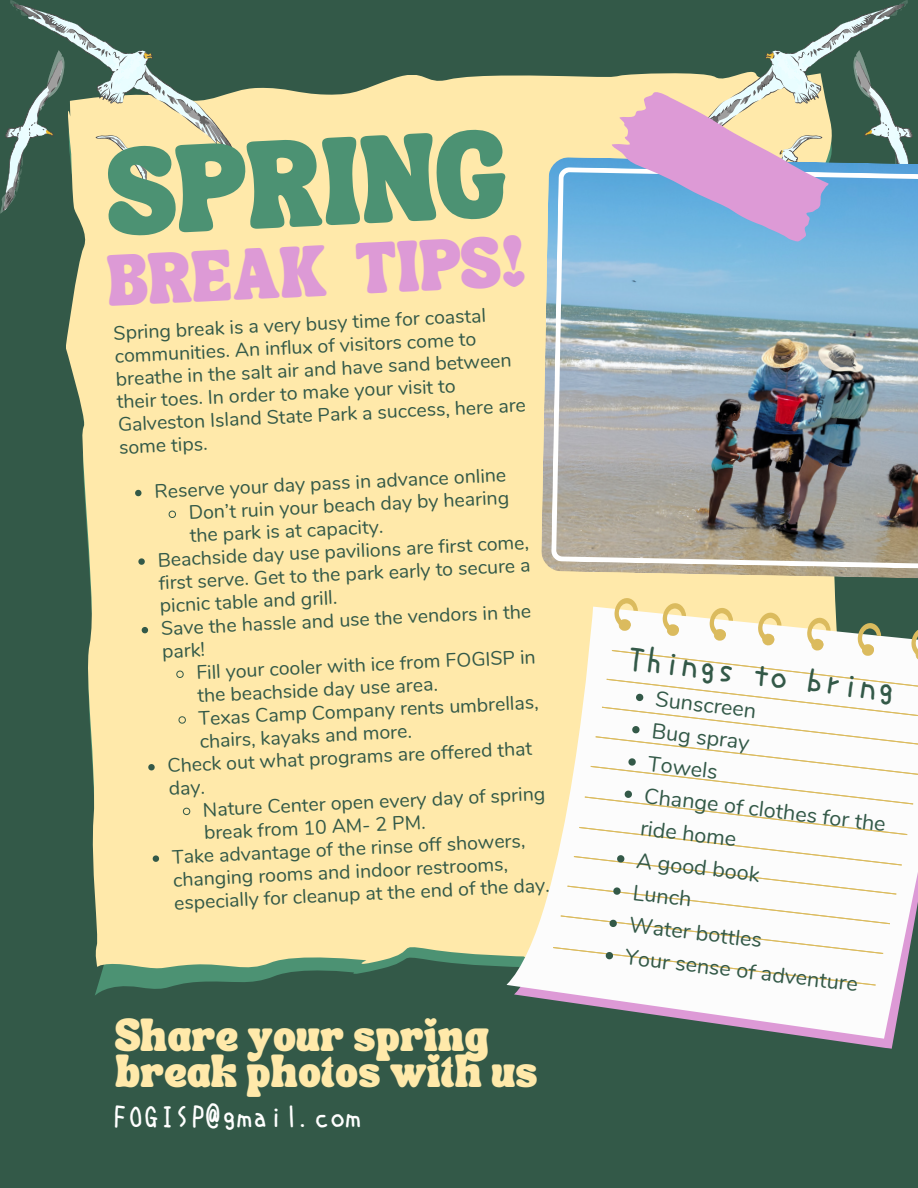
<style>
.page{position:relative;width:918px;height:1188px;background:#335948}
.page>*{position:absolute;margin:0;border:0;box-sizing:border-box;transform-origin:0 0}
.t1{font:60.6px "TANSONGBIRD";color:#4c9273}
.t2{font:36px "uzura font";color:#335948}
.t3{font:35.25px "TANSONGBIRD";color:#dd9ad6}
.t4{font:31.05px "uzura font";color:#fff}
.t5{font:22.5px/36px "TANSONGBIRD";letter-spacing:.03em;color:#ffe9aa}
.t6{font:21.6px "Nunito";color:#335948}
.t7{font:19.5px/22.8px "Nunito";color:#335948}
</style>
<div class="page">
<div style="left:66px;top:75px;width:769px;height:904px;background:#ffe9aa"></div>
<svg style="left:505px;top:604px;width:398px;height:437px"></svg>
<svg style="left:859px;top:3px;width:54px;height:154px"></svg>
<img style="left:541px;top:157px;width:377px;height:422px">
<img style="left:551px;top:167px;width:367px;height:402px">
<svg style="left:603px;top:17px;width:303px;height:238px"></svg>
<svg style="left:0;top:0;width:236px;height:214px"></svg>
<svg style="left:3px;top:3px;width:233px;height:208px"></svg>
<svg style="left:135px;top:490px;width:7px;height:6px"></svg>
<svg style="left:168px;top:510px;width:9px;height:9px"></svg>
<svg style="left:138px;top:558px;width:7px;height:7px"></svg>
<svg style="left:142px;top:627px;width:6px;height:7px"></svg>
<svg style="left:175px;top:670px;width:10px;height:9px"></svg>
<svg style="left:178px;top:715px;width:9px;height:9px"></svg>
<svg style="left:148px;top:764px;width:7px;height:7px"></svg>
<svg style="left:182px;top:807px;width:9px;height:9px"></svg>
<svg style="left:153px;top:855px;width:6px;height:7px"></svg>
<svg style="left:552px;top:597px;width:366px;height:389px"></svg>
<p class="t1" style="left:107px;top:180px;width:398px;rotate:-3deg">SPRING</p>
<p class="t3" style="left:107px;top:274px;width:420px;rotate:-3deg">BREAK TIPS!</p>
<h1 class="t7" style="left:113px;top:323px;width:410px;rotate:-3deg">Spring break is a very busy time for coastal communities. An influx of visitors come to breathe in the salt air and have sand between their toes. In order to make your visit to Galveston Island State Park a success, here are some tips.</h1>
<h2 class="t7" style="left:154px;top:481px;width:354px;rotate:-3deg">Reserve your day pass in advance online</h2>
<p class="t7" style="left:188px;top:502px;width:322px;rotate:-3deg">Don’t ruin your beach day by hearing the park is at capacity.</p>
<p class="t7" style="left:157px;top:550px;width:374px;text-align:justify;rotate:-3deg">Beachside day use pavilions are first come, first serve. Get to the park early to secure a picnic table and grill.</p>
<p class="t7" style="left:160px;top:619px;width:372px;line-height:22.2px;rotate:-3deg">Save the hassle and use the vendors in the park!</p>
<p class="t7" style="left:196px;top:662px;width:341px;rotate:-3deg">Fill your cooler with ice from FOGISP in the beachside day use area.</p>
<p class="t7" style="left:198px;top:708px;width:342px;rotate:-3deg">Texas Camp Company rents umbrellas, chairs, kayaks and more.</p>
<p class="t7" style="left:167px;top:756px;width:367px;line-height:22.2px;rotate:-3deg">Check out what programs are offered that day.</p>
<p class="t7" style="left:202px;top:800px;width:344px;rotate:-3deg">Nature Center open every day of spring break from 10 AM- 2 PM.</p>
<p class="t7" style="left:171px;top:847px;width:377px;rotate:-3deg">Take advantage of the rinse off showers, changing rooms and indoor restrooms, especially for cleanup at the end of the day.</p>
<p class="t5" style="left:115px;top:1025px;width:423px">Share your spring break photos with us</p>
<p class="t4" style="left:113px;top:1101px;width:250px">FOGISP@gmail.com</p>
<p class="t2" style="left:630px;top:639px;width:271px;rotate:7deg">Things to bring</p>
<p class="t6" style="left:658px;top:684px;width:103px;rotate:7deg">Sunscreen</p>
<p class="t6" style="left:654px;top:716px;width:100px;rotate:7deg">Bug spray</p>
<h3 class="t6" style="left:650px;top:749px;width:72px;rotate:7deg">Towels</h3>
<p class="t6" style="left:646px;top:781px;width:245px;rotate:7deg">Change of clothes for the</p>
<p class="t6" style="left:639px;top:846px;width:125px;rotate:7deg">A good book</p>
<p class="t6" style="left:635px;top:878px;width:60px;rotate:7deg">Lunch</p>
<p class="t6" style="left:631px;top:910px;width:135px;rotate:7deg">Water bottles</p>
<p class="t6" style="left:627px;top:942px;width:236px;rotate:7deg">Your sense of adventure</p>
<p class="t6" style="left:642px;top:813px;width:98px;rotate:7deg">ride home</p>
</div>
